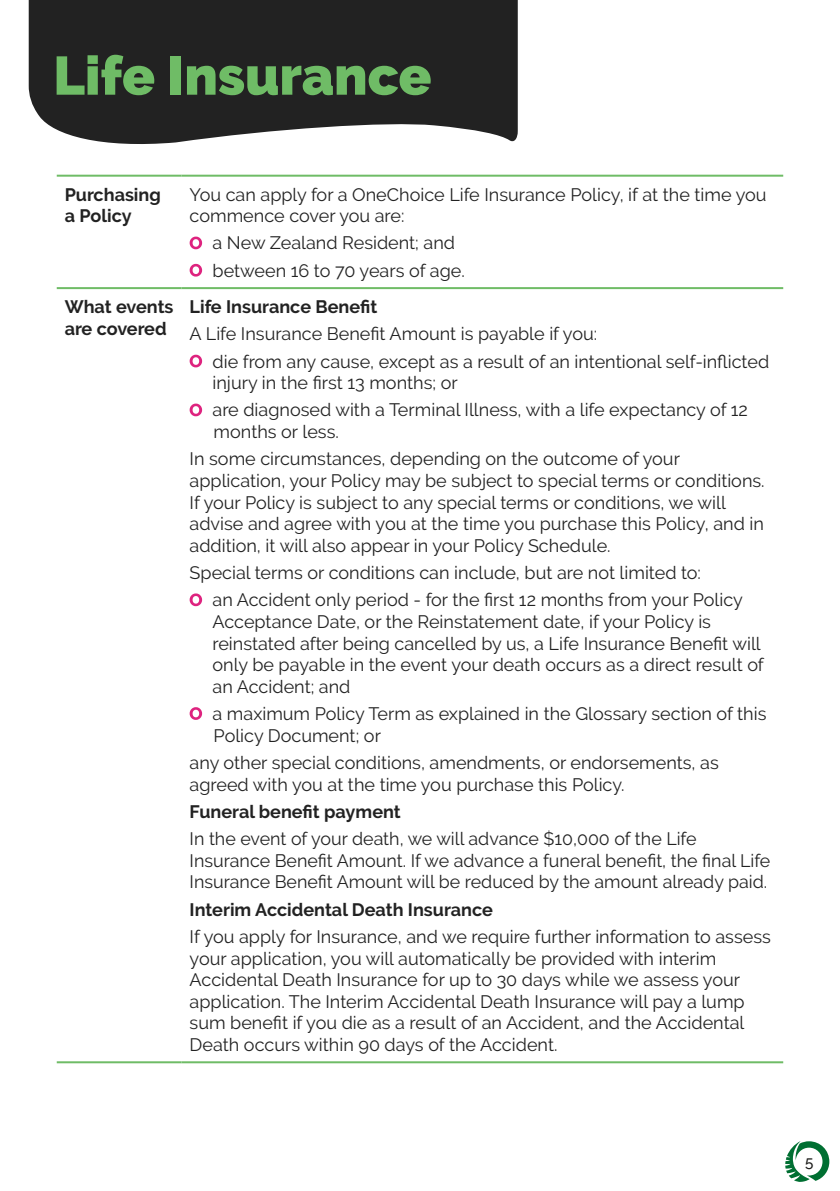
<style>
.page{position:relative;width:840px;height:1191px;background:#fff}
.page>*{position:absolute;margin:0;border:0;box-sizing:border-box;transform-origin:0 0}
.t1{font:900 54px "Raleway";color:#6fbc66}
.t2{font:18px/21.6px "Raleway";color:#222}
.t3{font:700 18px/21.6px "Raleway";color:#222}
.t4{font:500 15.2px "Raleway";color:#1c1c1a}
</style>
<div class="page">
<svg style="left:785px;top:1141px;width:43px;height:41px"></svg>
<svg style="left:29px;top:0;width:488px;height:144px;background:#333"></svg>
<hr style="left:57px;top:175px;width:124px;height:2px;background:#6fbc66">
<hr style="left:181px;top:175px;width:601px;height:2px;background:#6fbc66">
<hr style="left:57px;top:287px;width:124px;height:2px;background:#6fbc66">
<hr style="left:181px;top:287px;width:601px;height:2px;background:#6fbc66">
<hr style="left:57px;top:1061px;width:124px;height:2px;background:#6fbc66">
<hr style="left:181px;top:1061px;width:601px;height:2px;background:#6fbc66">
<svg style="left:189px;top:237px;width:13px;height:12px"></svg>
<svg style="left:189px;top:264px;width:13px;height:12px"></svg>
<svg style="left:189px;top:355px;width:13px;height:12px"></svg>
<svg style="left:189px;top:403px;width:13px;height:13px"></svg>
<svg style="left:189px;top:593px;width:13px;height:13px"></svg>
<svg style="left:189px;top:707px;width:13px;height:13px"></svg>
<h1 class="t1" style="left:53px;top:44px;width:379px">Life Insurance</h1>
<p class="t3" style="left:65px;top:183px;width:98px">Purchasing a Policy</p>
<p class="t2" style="left:189px;top:183px;width:578px">You can apply for a OneChoice Life Insurance Policy, if at the time you commence cover you are:</p>
<p class="t2" style="left:212px;top:229px;width:253px;line-height:27.2px">a New Zealand Resident; and between 16 to 70 years of age.</p>
<p class="t3" style="left:65px;top:296px;width:110px">What events are covered</p>
<p class="t3" style="left:189px;top:296px;width:189px">Life Insurance Benefit</p>
<p class="t2" style="left:212px;top:320px;width:558px;line-height:27.2px;text-indent:-23px">A Life Insurance Benefit Amount is payable if you:<br>die from any cause, except as a result of an intentional self-inflicted</p>
<p class="t2" style="left:212px;top:369px;width:536px;line-height:27.2px">injury in the first 13 months; or<br>are diagnosed with a Terminal Illness, with a life expectancy of 12</p>
<p class="t2" style="left:189px;top:418px;width:491px;line-height:27.2px;text-indent:24px">months or less.<br>In some circumstances, depending on the outcome of your</p>
<p class="t2" style="left:189px;top:470px;width:576px">application, your Policy may be subject to special terms or conditions.<br>If your Policy is subject to any special terms or conditions, we will advise and agree with you at the time you purchase this Policy, and in addition, it will also appear in your Policy Schedule.</p>
<p class="t2" style="left:212px;top:559px;width:531px;line-height:27.2px;text-indent:-23px">Special terms or conditions can include, but are not limited to:<br>an Accident only period - for the first 12 months from your Policy</p>
<p class="t2" style="left:212px;top:611px;width:552px">Acceptance Date, or the Reinstatement date, if your Policy is reinstated after being cancelled by us, a Life Insurance Benefit will only be payable in the event your death occurs as a direct result of an Accident; and</p>
<p class="t2" style="left:212px;top:703px;width:555px">a maximum Policy Term as explained in the Glossary section of this<br>Policy Document; or</p>
<p class="t2" style="left:189px;top:751px;width:530px">any other special conditions, amendments, or endorsements, as agreed with you at the time you purchase this Policy.</p>
<p class="t3" style="left:189px;top:801px;width:212px">Funeral benefit payment</p>
<p class="t2" style="left:189px;top:828px;width:582px">In the event of your death, we will advance $10,000 of the Life<br>Insurance Benefit Amount. If we advance a funeral benefit, the final Life<br>Insurance Benefit Amount will be reduced by the amount already paid.</p>
<p class="t3" style="left:189px;top:898px;width:305px">Interim Accidental Death Insurance</p>
<p class="t2" style="left:189px;top:925px;width:582px">If you apply for Insurance, and we require further information to assess your application, you will automatically be provided with interim Accidental Death Insurance for up to 30 days while we assess your application. The Interim Accidental Death Insurance will pay a lump sum benefit if you die as a result of an Accident, and the Accidental Death occurs within 90 days of the Accident.</p>
<p class="t4" style="left:804px;top:1152px;width:10px">5</p>
</div>
